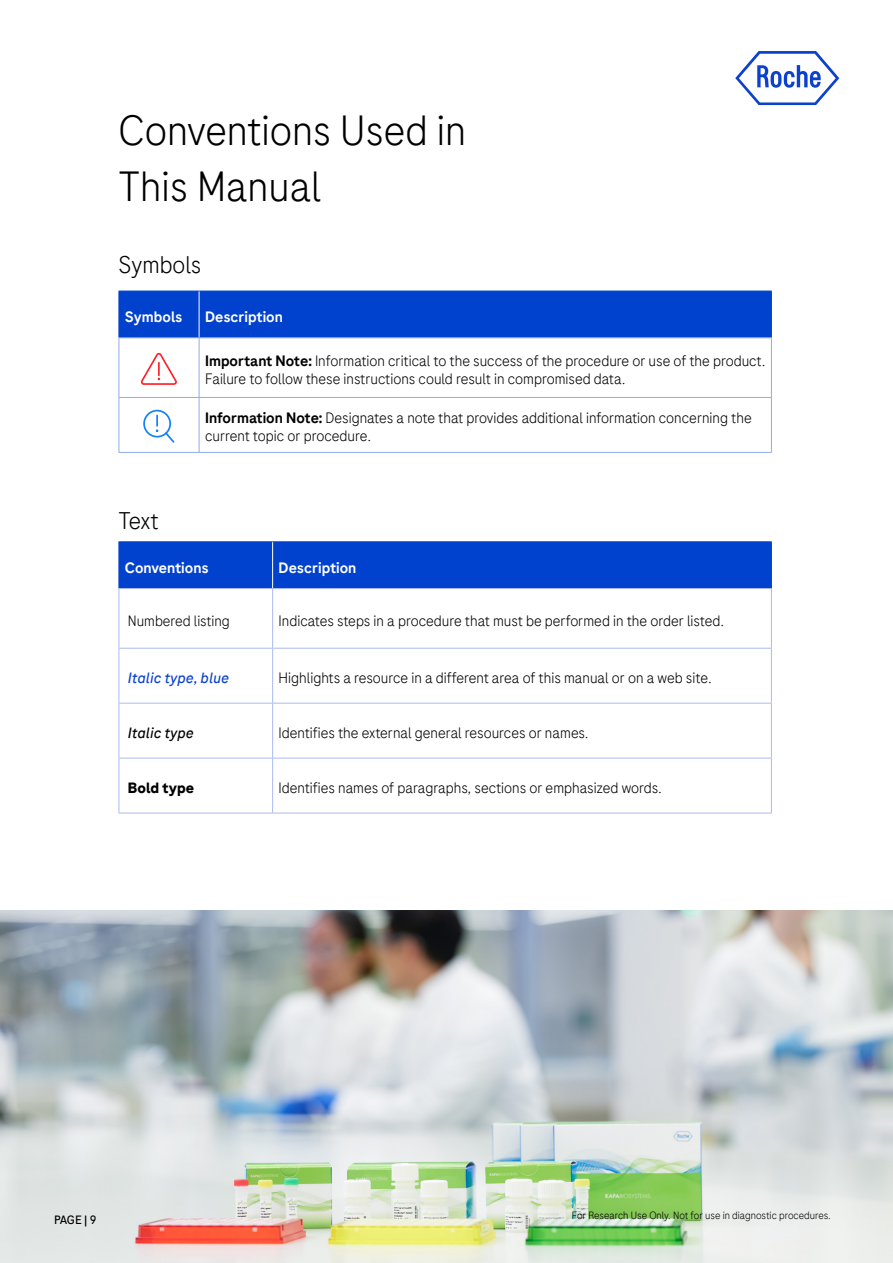
<style>
.page{position:relative;width:893px;height:1263px;background:#fff}
.page>*{position:absolute;margin:0;border:0;box-sizing:border-box;transform-origin:0 0}
.t1{font:300 42px/55.5px "Roche Sans";color:#000}
.t2{font:300 24px "Roche Sans";color:#000}
.t3{font:300 15px/18px "Roche Sans";color:#000}
.t4{font:500 15px "Roche Sans";color:#fff}
.t5{font:300 14.85px "Roche Sans";color:#000}
.t6{font:italic 14.85px "Roche Sans";color:#0b41cd}
.t7{font:italic 14.85px "Roche Sans";color:#000}
.t8{font:700 14.85px "Roche Sans";color:#000}
.t9{font:12px "Roche Sans";color:#000}
.t10{font:300 10.5px "Roche Sans";color:#000}
.s1{font-weight:500}
</style>
<div class="page">
<div style="left:120px;top:292px;width:651px;height:45px;background:#0041cd"></div>
<svg style="left:200px;top:338px;width:571px;height:114px"></svg>
<hr style="left:119px;top:291px;width:80px;height:1px;background:#0041cd">
<hr style="left:119px;top:291px;width:1px;height:46px;background:#0041cd">
<hr style="left:199px;top:291px;width:573px;height:1px;background:#0041cd">
<hr style="left:771px;top:291px;width:1px;height:46px;background:#0041cd">
<hr style="left:199px;top:291px;width:1px;height:46px;background:#fff">
<hr style="left:119px;top:337px;width:80px;height:1px;background:#91aae9">
<hr style="left:119px;top:338px;width:1px;height:59px;background:#91aae9">
<hr style="left:199px;top:337px;width:573px;height:1px;background:#91aae9">
<hr style="left:199px;top:338px;width:1px;height:59px;background:#91aae9">
<hr style="left:771px;top:338px;width:1px;height:59px;background:#91aae9">
<hr style="left:119px;top:397px;width:80px;height:1px;background:#91aae9">
<hr style="left:119px;top:398px;width:1px;height:54px;background:#91aae9">
<hr style="left:199px;top:397px;width:573px;height:1px;background:#91aae9">
<hr style="left:199px;top:398px;width:1px;height:54px;background:#91aae9">
<hr style="left:771px;top:398px;width:1px;height:54px;background:#91aae9">
<hr style="left:119px;top:452px;width:80px;height:1px;background:#91aae9">
<hr style="left:199px;top:452px;width:573px;height:1px;background:#91aae9">
<div style="left:120px;top:542px;width:651px;height:46px;background:#0041cd"></div>
<svg style="left:120px;top:589px;width:651px;height:224px"></svg>
<hr style="left:119px;top:541px;width:154px;height:1px;background:#0041cd">
<hr style="left:119px;top:542px;width:1px;height:46px;background:#0041cd">
<hr style="left:273px;top:541px;width:499px;height:1px;background:#0041cd">
<hr style="left:771px;top:542px;width:1px;height:46px;background:#0041cd">
<hr style="left:272px;top:542px;width:1px;height:46px;background:#fff">
<hr style="left:119px;top:588px;width:154px;height:1px;background:#aabced">
<hr style="left:119px;top:589px;width:1px;height:59px;background:#aabced">
<hr style="left:273px;top:588px;width:499px;height:1px;background:#aabced">
<hr style="left:272px;top:589px;width:1px;height:59px;background:#aabced">
<hr style="left:771px;top:589px;width:1px;height:59px;background:#aabced">
<hr style="left:119px;top:648px;width:154px;height:1px;background:#aabced">
<hr style="left:119px;top:649px;width:1px;height:54px;background:#aabced">
<hr style="left:273px;top:648px;width:499px;height:1px;background:#aabced">
<hr style="left:272px;top:649px;width:1px;height:54px;background:#aabced">
<hr style="left:771px;top:649px;width:1px;height:54px;background:#aabced">
<hr style="left:119px;top:703px;width:154px;height:1px;background:#aabced">
<hr style="left:119px;top:703px;width:1px;height:55px;background:#aabced">
<hr style="left:273px;top:703px;width:499px;height:1px;background:#aabced">
<hr style="left:272px;top:703px;width:1px;height:55px;background:#aabced">
<hr style="left:771px;top:703px;width:1px;height:55px;background:#aabced">
<hr style="left:119px;top:758px;width:154px;height:1px;background:#aabced">
<hr style="left:119px;top:758px;width:1px;height:55px;background:#aabced">
<hr style="left:273px;top:758px;width:499px;height:1px;background:#aabced">
<hr style="left:272px;top:758px;width:1px;height:55px;background:#aabced">
<hr style="left:771px;top:758px;width:1px;height:55px;background:#aabced">
<hr style="left:119px;top:813px;width:154px;height:1px;background:#aabced">
<hr style="left:273px;top:813px;width:499px;height:1px;background:#aabced">
<img style="left:0;top:910px;width:893px;height:353px">
<svg style="left:140px;top:352px;width:36px;height:33px"></svg>
<div style="left:143px;top:410px;width:28px;height:28px;border:2px solid #1482fa;border-radius:50%"></div>
<svg style="left:155px;top:414px;width:20px;height:29px"></svg>
<svg style="left:735px;top:51px;width:104px;height:54px"></svg>
<h1 class="t1" style="left:119px;top:102px;width:349px">Conventions Used in<br>This Manual</h1>
<h2 class="t2" style="left:119px;top:250px;width:84px">Symbols</h2>
<p class="t4" style="left:125px;top:307px;width:59px">Symbols</p>
<p class="t4" style="left:205px;top:307px;width:79px">Description</p>
<p class="t3" style="left:205px;top:352px;width:562px"><span class="s1">Important Note:</span> Information critical to the success of the procedure or use of the product.<br>Failure to follow these instructions could result in compromised data.</p>
<p class="t3" style="left:205px;top:409px;width:548px"><span class="s1">Information Note:</span> Designates a note that provides additional information concerning the current topic or procedure.</p>
<h2 class="t2" style="left:119px;top:506px;width:42px">Text</h2>
<p class="t4" style="left:125px;top:558px;width:85px">Conventions</p>
<p class="t4" style="left:279px;top:558px;width:79px">Description</p>
<p class="t5" style="left:128px;top:611px;width:104px">Numbered listing</p>
<p class="t3" style="left:279px;top:611px;width:447px">Indicates steps in a procedure that must be performed in the order listed.</p>
<p class="t6" style="left:128px;top:669px;width:103px">Italic type, blue</p>
<p class="t3" style="left:279px;top:669px;width:435px">Highlights a resource in a different area of this manual or on a web site.</p>
<p class="t7" style="left:128px;top:724px;width:68px">Italic type</p>
<p class="t3" style="left:279px;top:724px;width:311px">Identifies the external general resources or names.</p>
<p class="t8" style="left:128px;top:778px;width:68px">Bold type</p>
<p class="t3" style="left:279px;top:778px;width:385px">Identifies names of paragraphs, sections or emphasized words.</p>
<p class="t9" style="left:54px;top:1212px;width:44px">PAGE | 9</p>
<p class="t10" style="left:572px;top:1209px;width:260px">For Research Use Only. Not for use in diagnostic procedures.</p>
</div>
